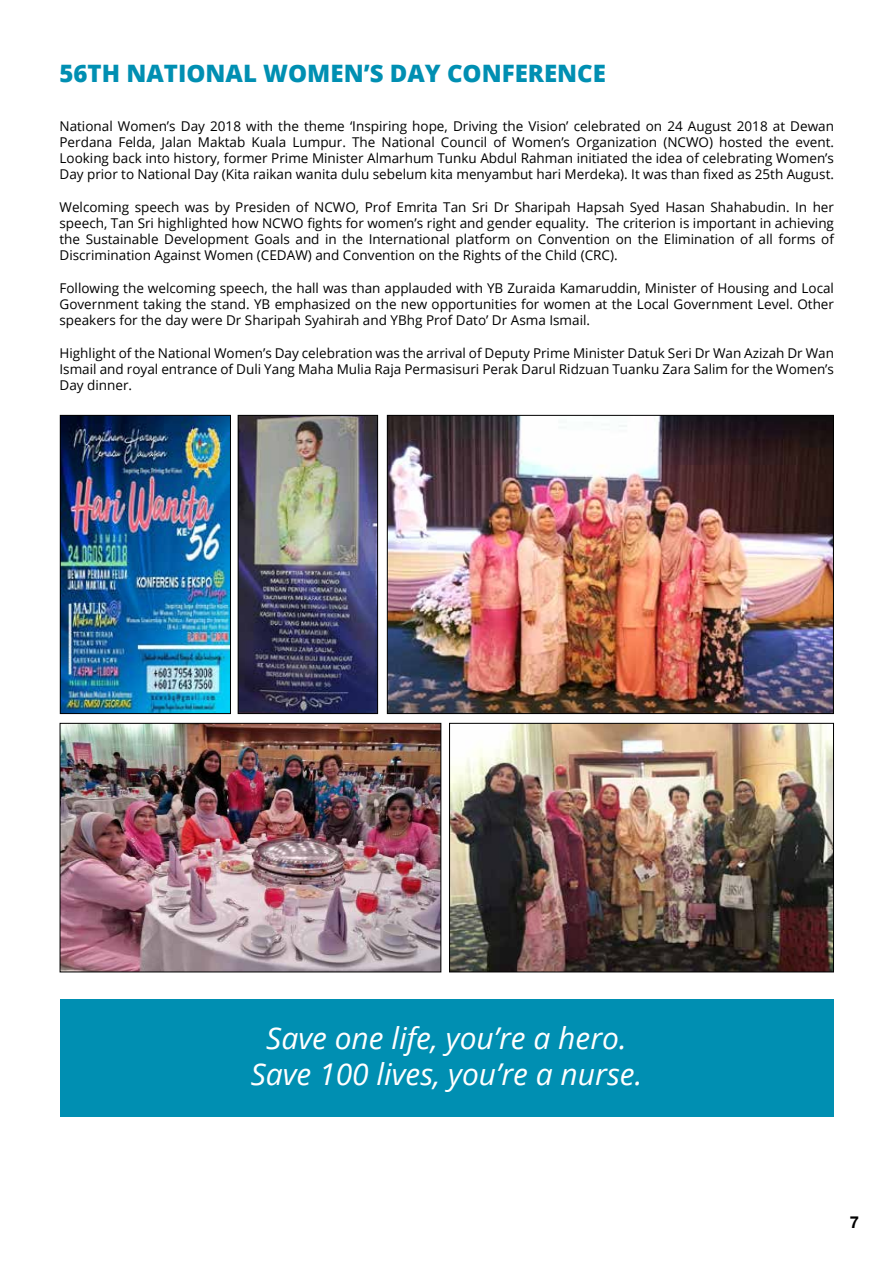
<style>
.page{position:relative;width:893px;height:1263px;background:#fff}
.page>*{position:absolute;margin:0;border:0;box-sizing:border-box;transform-origin:0 0}
.t1{font:italic 30px/36px "Open Sans";color:#fff;text-align:center}
.t2{font:800 24px "Open Sans";color:#008fb2}
.t3{font:700 16.5px "Helvetica Neue LT Std";color:#000}
.t4{font:13.5px/16.2px "Open Sans";color:#000;text-align:justify}
</style>
<div class="page">
<div style="left:60px;top:999px;width:773px;height:117px;background:#008fb2"></div>
<img style="left:62px;top:417px;width:167px;height:295px">
<div style="left:60px;top:415px;width:171px;height:299px;border:1px solid #000"></div>
<img style="left:240px;top:417px;width:136px;height:295px">
<div style="left:238px;top:415px;width:140px;height:299px;border:1px solid #000"></div>
<img style="left:389px;top:417px;width:443px;height:295px">
<div style="left:387px;top:415px;width:447px;height:299px;border:1px solid #000"></div>
<img style="left:62px;top:725px;width:377px;height:245px">
<div style="left:60px;top:723px;width:381px;height:249px;border:1px solid #000"></div>
<img style="left:451px;top:725px;width:381px;height:245px">
<div style="left:449px;top:723px;width:385px;height:249px;border:1px solid #000"></div>
<h2 class="t2" style="left:60px;top:55px;width:85px">56th NATIONA</h2>
<h2 class="t2" style="left:243px;top:55px;width:221px">L WOMEN’S DAY CONFERENCE</h2>
<p class="t4" style="left:60px;top:117px;width:776px">National Women’s Day 2018 with the theme ‘Inspiring hope, Driving the Vision’ celebrated on 24 August 2018 at Dewan Perdana Felda, Jalan Maktab Kuala Lumpur. The National Council of Women’s Organization (NCWO) hosted the event.<br>Looking back into history, former Prime Minister Almarhum Tunku Abdul Rahman initiated the idea of celebrating Women’s Day prior to National Day (Kita raikan wanita dulu sebelum kita menyambut hari Merdeka). It was than fixed as 25th August.</p>
<p class="t4" style="left:60px;top:198px;width:776px">Welcoming speech was by Presiden of NCWO, Prof Emrita Tan Sri Dr Sharipah Hapsah Syed Hasan Shahabudin. In her speech, Tan Sri highlighted how NCWO fights for women’s right and gender equality. The criterion is important in achieving the Sustainable Development Goals and in the International platform on Convention on the Elimination of all forms of Discrimination Against Women (CEDAW) and Convention on the Rights of the Child (CRC).</p>
<p class="t4" style="left:60px;top:279px;width:776px">Following the welcoming speech, the hall was than applauded with YB Zuraida Kamaruddin, Minister of Housing and Local Government taking the stand. YB emphasized on the new opportunities for women at the Local Government Level. Other speakers for the day were Dr Sharipah Syahirah and YBhg Prof Dato’ Dr Asma Ismail.</p>
<p class="t4" style="left:60px;top:344px;width:776px">Highlight of the National Women’s Day celebration was the arrival of Deputy Prime Minister Datuk Seri Dr Wan Azizah Dr Wan Ismail and royal entrance of Duli Yang Maha Mulia Raja Permasisuri Perak Darul Ridzuan Tuanku Zara Salim for the Women’s Day dinner.</p>
<h1 class="t1" style="left:251px;top:1020px;width:393px">Save one life, you’re a hero.<br>Save 100 lives, you’re a nurse.</h1>
<p class="t3" style="left:850px;top:1212px;width:11px">7</p>
</div>
